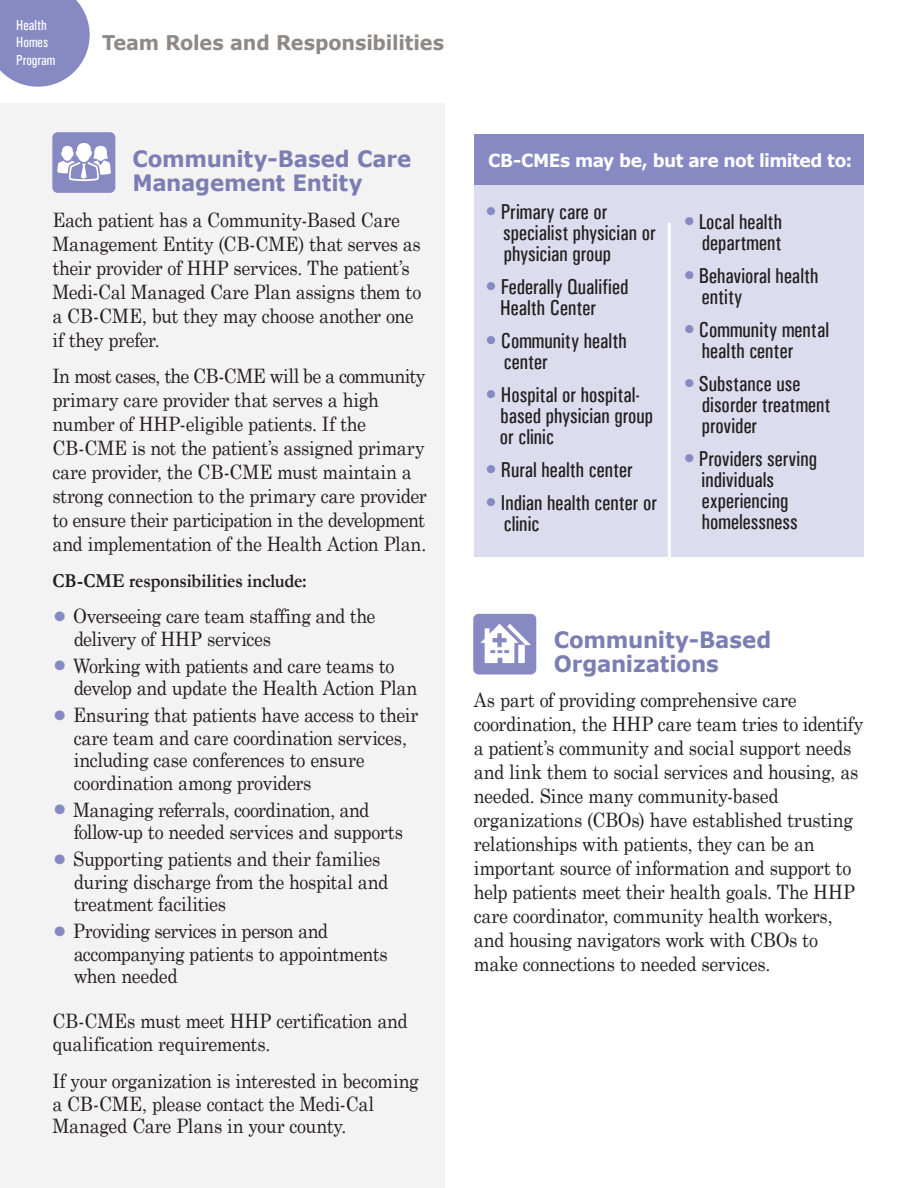
<style>
.page{position:relative;width:918px;height:1188px;background:#fff}
.page>*{position:absolute;margin:0;border:0;box-sizing:border-box;transform-origin:0 0}
.t1{font:700 22.5px/24px "Verdana";letter-spacing:-.01em;color:#7b7eb2;scale:.95 1}
.t2{font:21.6px/21px "Univers Condensed";color:#231f20;scale:.95 1}
.t3{font:700 20.25px "Verdana";letter-spacing:-.01em;color:#8e8984;scale:.95 1}
.t4{font:19.8px/24px "Century Schoolbook";letter-spacing:-.02em;color:#231f20;scale:.9 1}
.t5{font:700 19.8px "Garamond";letter-spacing:-.005em;color:#231f20;scale:.9 1}
.t6{font:700 18px "Verdana";letter-spacing:-.03em;color:#fff;scale:.95 1}
.t7{font:14.55px/17.5px "Univers Condensed";color:#fff;scale:.95 1}
.s1{font-family:"Verdana";font-size:27px;color:#8789c3}
.s2{font-size:22.5px;color:#8789c3}
</style>
<div class="page">
<div style="left:0;top:103px;width:444px;height:1085px;background:#f4f3f3"></div>
<svg style="left:0;top:0;width:90px;height:87px;background:#9597ca"></svg>
<div style="left:474px;top:151px;width:390px;height:406px;background:#dbdced"></div>
<hr style="left:668px;top:223px;width:3px;height:339px;background:#fff">
<div style="left:474px;top:135px;width:390px;height:50px;background:#8789c3"></div>
<div style="left:52px;top:132px;width:63px;height:61px;background:#8789c3;border-radius:5px"></div>
<svg style="left:57px;top:143px;width:54px;height:38px"></svg>
<div style="left:473px;top:614px;width:63px;height:60px;background:#8789c3;border-radius:5px"></div>
<svg style="left:480px;top:624px;width:51px;height:39px"></svg>
<p class="t7" style="left:16px;top:16px;width:43px">Health<br>Homes<br>Program</p>
<p class="t3" style="left:102px;top:29px;width:362px">Team Roles and Responsibilities</p>
<p class="t1" style="left:132px;top:147px;width:295px">Community-Based Care<br>Management Entity</p>
<p class="t4" style="left:52px;top:206px;width:412px">Each patient has a Community-Based Care Management Entity (CB-CME) that serves as their provider of HHP services. The patient’s Medi-Cal Managed Care Plan assigns them to a CB-CME, but they may choose another one if they prefer.</p>
<p class="t4" style="left:52px;top:362px;width:417px">In most cases, the CB-CME will be a community primary care provider that serves a high number of HHP-eligible patients. If the CB-CME is not the patient’s assigned primary care provider, the CB-CME must maintain a strong connection to the primary care provider to ensure their participation in the development and implementation of the Health Action Plan.</p>
<p class="t5" style="left:52px;top:568px;width:284px">CB-CME responsibilities include:</p>
<p class="t4" style="left:74px;top:603px;width:337px;line-height:22.5px;text-indent:-21px"><span class="s1">•</span> Overseeing care team staffing and the delivery of HHP services</p>
<p class="t4" style="left:74px;top:653px;width:383px;line-height:22.5px;text-indent:-21px"><span class="s1">•</span> Working with patients and care teams to develop and update the Health Action Plan</p>
<p class="t4" style="left:74px;top:702px;width:385px;line-height:22.5px;text-indent:-21px"><span class="s1">•</span> Ensuring that patients have access to their care team and care coordination services, including case conferences to ensure coordination among providers</p>
<p class="t4" style="left:74px;top:797px;width:367px;line-height:22.5px;text-indent:-21px"><span class="s1">•</span> Managing referrals, coordination, and follow-up to needed services and supports</p>
<p class="t4" style="left:74px;top:846px;width:351px;line-height:22.5px;text-indent:-21px"><span class="s1">•</span> Supporting patients and their families during discharge from the hospital and treatment facilities</p>
<p class="t4" style="left:74px;top:918px;width:350px;line-height:22.5px;text-indent:-21px"><span class="s1">•</span> Providing services in person and accompanying patients to appointments when needed</p>
<p class="t4" style="left:52px;top:1008px;width:396px;line-height:22.5px">CB-CMEs must meet HHP certification and qualification requirements.</p>
<p class="t4" style="left:52px;top:1068px;width:409px;line-height:22.5px">If your organization is interested in becoming a CB-CME, please contact the Medi-Cal<br>Managed Care Plans in your county.</p>
<p class="t6" style="left:488px;top:147px;width:385px">CB-CMEs may be, but are not limited to:</p>
<p class="t2" style="left:503px;top:201px;width:162px;text-indent:-17px"><span class="s2">•</span> Primary care or specialist physician or physician group</p>
<p class="t2" style="left:500px;top:276px;width:137px;text-indent:-15px"><span class="s2">•</span> Federally Qualified<br>Health Center</p>
<p class="t2" style="left:504px;top:330px;width:131px;text-indent:-18px"><span class="s2">•</span> Community health center</p>
<p class="t2" style="left:500px;top:384px;width:163px;text-indent:-14px"><span class="s2">•</span> Hospital or hospital&shy;based physician group or clinic</p>
<p class="t2" style="left:486px;top:459px;width:157px"><span class="s2">•</span> Rural health center</p>
<p class="t2" style="left:504px;top:492px;width:163px;text-indent:-18px"><span class="s2">•</span> Indian health center or clinic</p>
<p class="t2" style="left:684px;top:211px;width:105px;text-align:right"><span class="s2">•</span> Local health department</p>
<p class="t2" style="left:702px;top:265px;width:124px;text-indent:-18px"><span class="s2">•</span> Behavioral health entity</p>
<p class="t2" style="left:702px;top:319px;width:135px;text-indent:-18px"><span class="s2">•</span> Community mental health center</p>
<p class="t2" style="left:702px;top:373px;width:137px;text-indent:-18px"><span class="s2">•</span> Substance use disorder treatment provider</p>
<p class="t2" style="left:702px;top:448px;width:123px;text-indent:-18px"><span class="s2">•</span> Providers serving individuals experiencing homelessness</p>
<p class="t1" style="left:554px;top:628px;width:231px">Community-Based<br>Organizations</p>
<p class="t4" style="left:474px;top:686px;width:434px">As part of providing comprehensive care coordination, the HHP care team tries to identify a patient’s community and social support needs and link them to social services and housing, as needed. Since many community-based organizations (CBOs) have established trusting relationships with patients, they can be an important source of information and support to help patients meet their health goals. The HHP care coordinator, community health workers, and housing navigators work with CBOs to make connections to needed services.</p>
</div>
